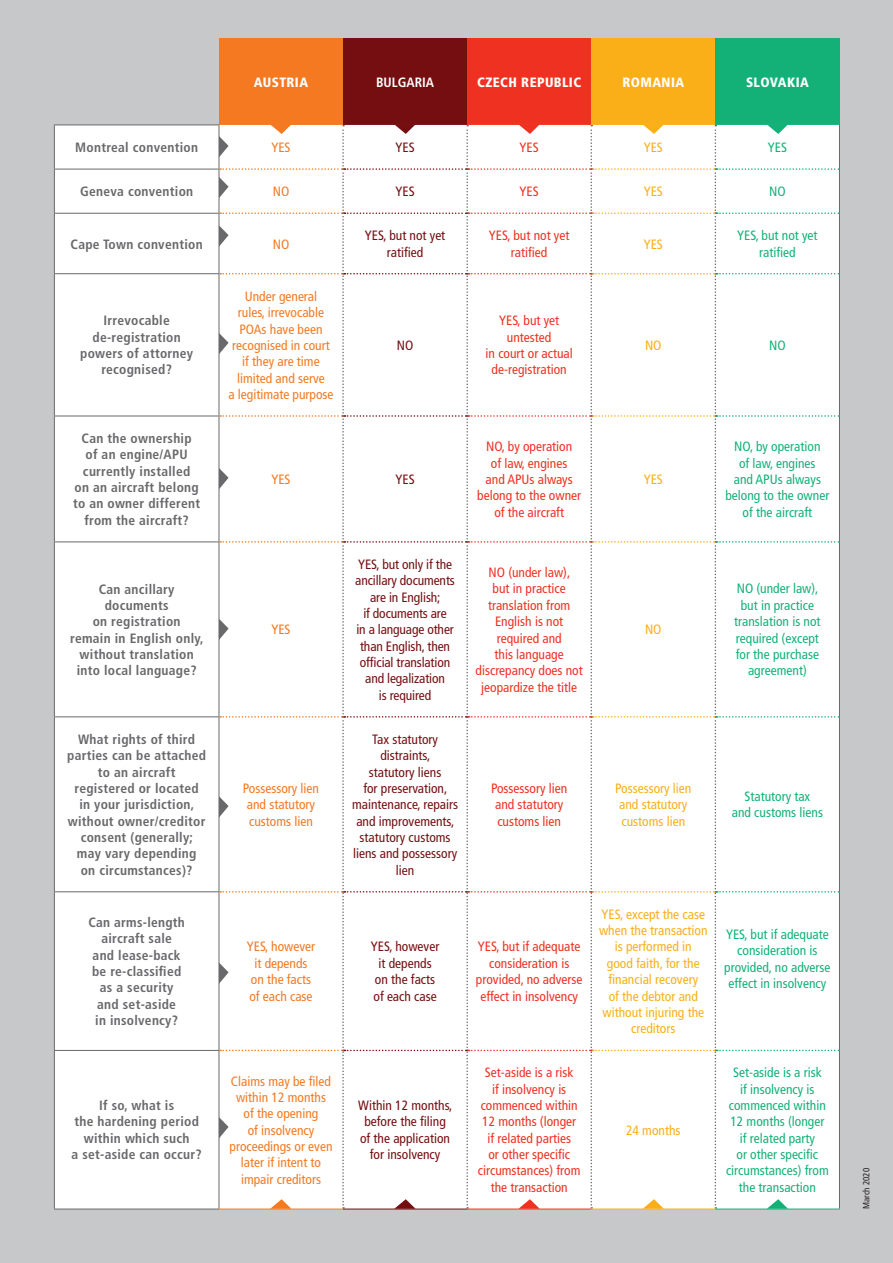
<style>
.page{position:relative;width:893px;height:1263px;background:#c7c8ca}
.page>*{position:absolute;margin:0;border:0;box-sizing:border-box;transform-origin:0 0}
.t1{font:700 condensed 13.5px/16.4px "Frutiger CE";letter-spacing:.02em;color:#69696c;text-align:center}
.t2{font:condensed 13.5px/16.4px "Frutiger CE";color:#ef3122;text-align:center}
.t3{font:condensed 13.5px/16.4px "Frutiger CE";color:#750e10;text-align:center}
.t4{font:condensed 13.5px/16.4px "Frutiger CE";color:#13b178;text-align:center}
.t5{font:condensed 13.5px/16.4px "Frutiger CE";color:#f47921;text-align:center}
.t6{font:condensed 13.5px/16.4px "Frutiger CE";color:#faaf18}
.t7{font:900 condensed 13.5px "Frutiger CE";letter-spacing:.03em;color:#fff}
.t8{font:700 condensed 13.5px "Frutiger CE";color:#fff}
.t9{font:condensed 9px "Frutiger CE";color:#231f20}
</style>
<div class="page">
<div style="left:219px;top:38px;width:124px;height:87px;background:#f47921"></div>
<div style="left:343px;top:38px;width:124px;height:87px;background:#750e10"></div>
<div style="left:467px;top:38px;width:124px;height:87px;background:#ef3122"></div>
<div style="left:591px;top:38px;width:124px;height:87px;background:#faaf18"></div>
<div style="left:715px;top:38px;width:124px;height:87px;background:#13b178"></div>
<div style="left:55px;top:126px;width:164px;height:1083px;background:#fff"></div>
<hr style="left:54px;top:125px;width:1px;height:44px;background:#69696c">
<hr style="left:839px;top:125px;width:1px;height:44px;background:#69696c">
<hr style="left:54px;top:169px;width:1px;height:44px;background:#69696c">
<hr style="left:54px;top:214px;width:1px;height:59px;background:#69696c">
<hr style="left:839px;top:213px;width:1px;height:61px;background:#69696c">
<hr style="left:54px;top:274px;width:1px;height:142px;background:#69696c">
<hr style="left:839px;top:274px;width:1px;height:142px;background:#69696c">
<hr style="left:54px;top:416px;width:1px;height:125px;background:#69696c">
<hr style="left:839px;top:416px;width:1px;height:126px;background:#69696c">
<hr style="left:54px;top:542px;width:1px;height:174px;background:#69696c">
<hr style="left:839px;top:542px;width:1px;height:175px;background:#69696c">
<hr style="left:54px;top:717px;width:1px;height:174px;background:#69696c">
<hr style="left:839px;top:717px;width:1px;height:175px;background:#69696c">
<hr style="left:54px;top:892px;width:1px;height:158px;background:#69696c">
<hr style="left:839px;top:892px;width:1px;height:158px;background:#69696c">
<hr style="left:54px;top:1051px;width:1px;height:158px;background:#69696c">
<hr style="left:839px;top:1050px;width:1px;height:159px;background:#69696c">
<hr style="left:54px;top:1209px;width:165px;height:1px;background:#69696c">
<hr style="left:839px;top:169px;width:1px;height:44px;background:#69696c">
<hr style="left:54px;top:169px;width:165px;height:1px;background:#69696c">
<hr style="left:54px;top:213px;width:165px;height:1px;background:#69696c">
<hr style="left:54px;top:273px;width:165px;height:1px;background:#69696c">
<hr style="left:54px;top:416px;width:165px;height:1px;background:#69696c">
<hr style="left:54px;top:541px;width:165px;height:1px;background:#69696c">
<hr style="left:54px;top:716px;width:165px;height:1px;background:#69696c">
<hr style="left:54px;top:891px;width:165px;height:1px;background:#69696c">
<hr style="left:54px;top:1050px;width:165px;height:1px;background:#69696c">
<hr style="left:219px;top:1209px;width:124px;height:1px;background:#f47921">
<hr style="left:343px;top:1209px;width:124px;height:1px;background:#750e10">
<hr style="left:467px;top:1209px;width:124px;height:1px;background:#ef3122">
<hr style="left:591px;top:1209px;width:124px;height:1px;background:#faaf18">
<hr style="left:715px;top:1209px;width:125px;height:1px;background:#13b178">
<hr style="left:54px;top:125px;width:165px;height:1px;background:#69696c">
<div style="left:219px;top:124px;width:620px;height:1085px;background:#fff"></div>
<p class="t7" style="left:254px;top:74px;width:56px">AUSTRIA</p>
<p class="t8" style="left:376px;top:74px;width:60px">BULGARIA</p>
<p class="t7" style="left:477px;top:74px;width:105px">CZECH REPUBLIC</p>
<p class="t7" style="left:622px;top:74px;width:63px">ROMANIA</p>
<p class="t7" style="left:746px;top:74px;width:64px">SLOVAKIA</p>
<p class="t1" style="left:75px;top:139px;width:124px">Montreal convention</p>
<p class="t5" style="left:271px;top:139px;width:21px">YES</p>
<p class="t3" style="left:395px;top:139px;width:21px">YES</p>
<p class="t2" style="left:520px;top:139px;width:21px">YES</p>
<p class="t6" style="left:644px;top:139px;width:21px">YES</p>
<p class="t4" style="left:768px;top:139px;width:21px">YES</p>
<p class="t1" style="left:80px;top:184px;width:115px">Geneva convention</p>
<p class="t5" style="left:273px;top:184px;width:18px">NO</p>
<p class="t3" style="left:395px;top:184px;width:21px">YES</p>
<p class="t2" style="left:520px;top:184px;width:21px">YES</p>
<p class="t6" style="left:644px;top:184px;width:21px">YES</p>
<p class="t4" style="left:769px;top:184px;width:18px">NO</p>
<p class="t1" style="left:71px;top:236px;width:134px">Cape Town convention</p>
<p class="t5" style="left:273px;top:236px;width:18px">NO</p>
<p class="t3" style="left:365px;top:228px;width:82px">YES, but not yet ratified</p>
<p class="t2" style="left:489px;top:228px;width:82px">YES, but not yet ratified</p>
<p class="t6" style="left:644px;top:236px;width:21px">YES</p>
<p class="t4" style="left:737px;top:228px;width:82px">YES, but not yet ratified</p>
<p class="t1" style="left:80px;top:313px;width:114px">Irrevocable de-registration powers of attorney recognised?</p>
<p class="t1" style="left:73px;top:430px;width:129px">Can the ownership<br>of an engine/APU currently installed<br>on an aircraft belong to an owner different from the aircraft?</p>
<p class="t1" style="left:70px;top:581px;width:135px">Can ancillary documents<br>on registration<br>remain in English only, without translation into local language?</p>
<p class="t1" style="left:67px;top:731px;width:140px">What rights of third parties can be attached to an aircraft registered or located<br>in your jurisdiction, without owner/creditor consent (generally; may vary depending<br>on circumstances)?</p>
<p class="t1" style="left:88px;top:914px;width:98px">Can arms-length aircraft sale<br>and lease-back be re-classified as a security and set-aside<br>in insolvency?</p>
<p class="t1" style="left:72px;top:1097px;width:132px">If so, what is<br>the hardening period within which such<br>a set-aside can occur?</p>
<p class="t5" style="left:228px;top:288px;width:107px">Under general<br>rules, irrevocable<br>POAs have been recognised in court if they are time limited and serve<br>a legitimate purpose</p>
<p class="t3" style="left:397px;top:337px;width:18px">NO</p>
<p class="t5" style="left:271px;top:471px;width:21px">YES</p>
<p class="t3" style="left:395px;top:471px;width:21px">YES</p>
<p class="t2" style="left:486px;top:313px;width:89px">YES, but yet untested<br>in court or actual de-registration</p>
<p class="t2" style="left:477px;top:439px;width:105px">NO, by operation<br>of law, engines<br>and APUs always belong to the owner of the aircraft</p>
<p class="t5" style="left:271px;top:622px;width:21px">YES</p>
<p class="t3" style="left:355px;top:556px;width:101px">YES, but only if the ancillary documents are in English;<br>if documents are<br>in a language other than English, then official translation and legalization<br>is required</p>
<p class="t2" style="left:476px;top:564px;width:109px">NO (under law),<br>but in practice translation from<br>English is not required and<br>this language discrepancy does not jeopardize the title</p>
<p class="t6" style="left:645px;top:337px;width:18px">NO</p>
<p class="t4" style="left:769px;top:337px;width:18px">NO</p>
<p class="t6" style="left:644px;top:471px;width:21px">YES</p>
<p class="t6" style="left:645px;top:622px;width:18px">NO</p>
<p class="t4" style="left:725px;top:439px;width:105px">NO, by operation<br>of law, engines<br>and APUs always belong to the owner of the aircraft</p>
<p class="t4" style="left:734px;top:581px;width:88px">NO (under law), but in practice translation is not required (except for the purchase agreement)</p>
<p class="t5" style="left:243px;top:780px;width:78px;text-align:left">Possessory lien and statutory customs lien</p>
<p class="t3" style="left:352px;top:731px;width:108px">Tax statutory distraints,<br>statutory liens<br>for preservation, maintenance, repairs and improvements, statutory customs liens and possessory lien</p>
<p class="t2" style="left:491px;top:780px;width:78px;text-align:left">Possessory lien and statutory customs lien</p>
<p class="t6" style="left:615px;top:780px;width:78px">Possessory lien and statutory customs lien</p>
<p class="t4" style="left:732px;top:788px;width:93px">Statutory tax<br>and customs liens</p>
<p class="t5" style="left:247px;top:939px;width:70px">YES, however it depends on the facts of each case</p>
<p class="t3" style="left:371px;top:939px;width:70px">YES, however it depends on the facts of each case</p>
<p class="t2" style="left:476px;top:939px;width:108px">YES, but if adequate consideration is provided, no adverse effect in insolvency</p>
<p class="t5" style="left:230px;top:1073px;width:104px">Claims may be filed within 12 months of the opening<br>of insolvency proceedings or even later if intent to impair creditors</p>
<p class="t3" style="left:358px;top:1097px;width:96px">Within 12 months, before the filing of the application for insolvency</p>
<p class="t2" style="left:478px;top:1065px;width:104px">Set-aside is a risk<br>if insolvency is commenced within<br>12 months (longer if related parties<br>or other specific circumstances) from the transaction</p>
<p class="t6" style="left:599px;top:906px;width:110px;text-align:center">YES, except the case when the transaction is performed in<br>good faith, for the financial recovery<br>of the debtor and without injuring the creditors</p>
<p class="t6" style="left:626px;top:1122px;width:56px">24 months</p>
<p class="t4" style="left:724px;top:926px;width:108px">YES, but if adequate consideration is provided, no adverse effect in insolvency</p>
<p class="t4" style="left:726px;top:1065px;width:104px">Set-aside is a risk<br>if insolvency is commenced within<br>12 months (longer if related party<br>or other specific circumstances) from the transaction</p>
<p class="t9" style="left:861px;top:1209px;width:43px;rotate:-90deg">March 2020</p>
</div>
